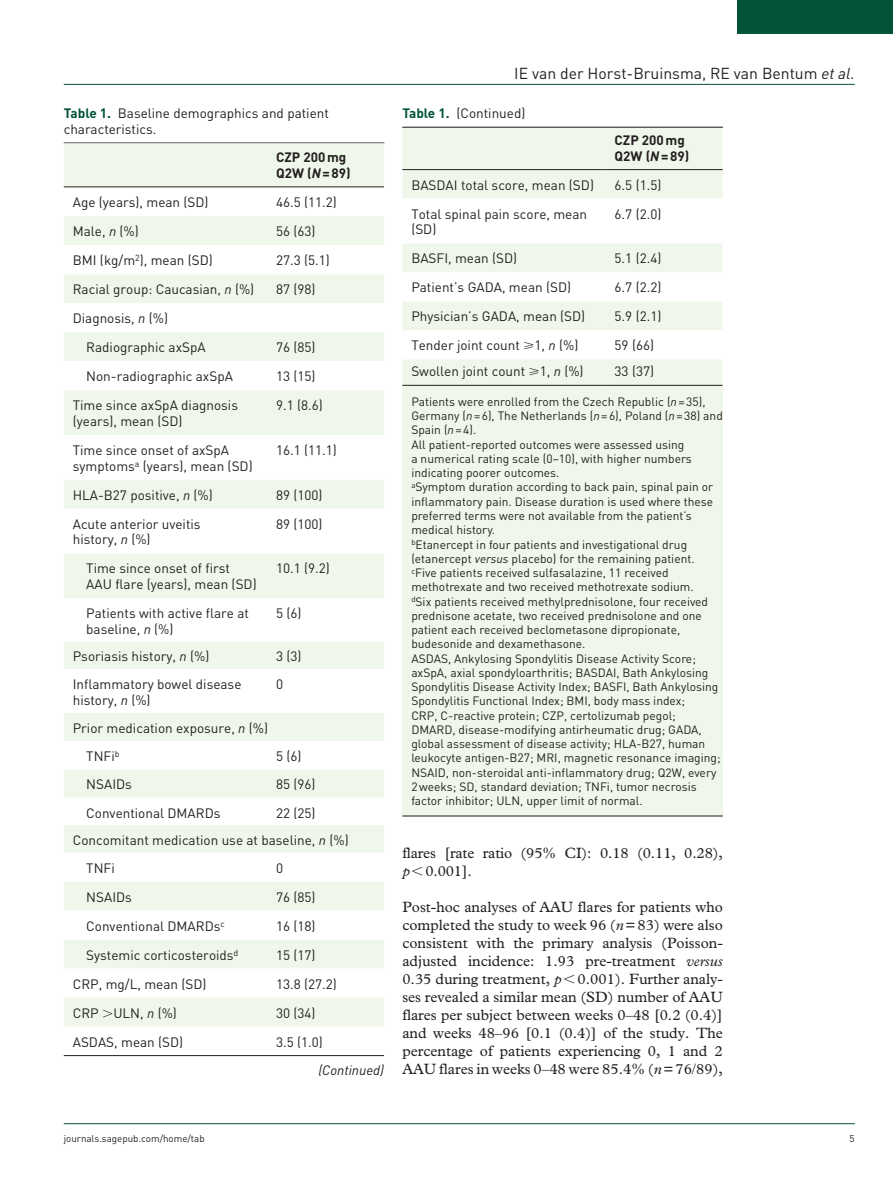
<style>
.page{position:relative;width:893px;height:1191px;background:#fff}
.page>*{position:absolute;margin:0;border:0;box-sizing:border-box;transform-origin:0 0}
.t1{font:15.75px "DIN";color:#231f20}
.t2{font:15px/18px "Plantin Std";color:#231f20}
.t3{font:13.5px/15.8px "DIN";color:#231f20}
.t4{font:700 13.5px/15.8px "DIN";color:#231f20}
.t5{font:italic 13.5px "DIN";color:#231f20}
.t6{font:12px/14.2px "DIN";color:#231f20}
.t7{font:9.75px "DIN";color:#231f20}
.s1{font-weight:700;color:#015436}
.s2{font-style:italic}
</style>
<div class="page">
<hr style="left:64px;top:84px;width:791px;height:1px;background:#015436">
<hr style="left:64px;top:1123px;width:791px;height:1px;background:#015436">
<div style="left:738px;top:0;width:155px;height:34px;background:#015436"></div>
<div style="left:402px;top:385px;width:321px;height:431px;background:#eff7ea"></div>
<div style="left:64px;top:143px;width:320px;height:43px;background:#eff7ea"></div>
<svg style="left:64px;top:187px;width:320px;height:839px"></svg>
<hr style="left:64px;top:186px;width:203px;height:1px;background:#231f20">
<hr style="left:267px;top:186px;width:117px;height:1px;background:#231f20">
<hr style="left:64px;top:1055px;width:203px;height:1px;background:#231f20">
<hr style="left:267px;top:1055px;width:117px;height:1px;background:#231f20">
<hr style="left:402px;top:815px;width:321px;height:1px;background:#231f20">
<div style="left:402px;top:126px;width:321px;height:259px;background:#eff7ea"></div>
<svg style="left:402px;top:199px;width:321px;height:160px"></svg>
<hr style="left:402px;top:169px;width:204px;height:1px;background:#231f20">
<hr style="left:606px;top:169px;width:117px;height:1px;background:#231f20">
<hr style="left:402px;top:385px;width:204px;height:1px;background:#231f20">
<hr style="left:606px;top:385px;width:117px;height:1px;background:#231f20">
<hr style="left:402px;top:127px;width:321px;height:1px;background:#231f20">
<svg style="left:103px;top:1009px;width:9px;height:8px"></svg>
<p class="t3" style="left:64px;top:105px;width:267px"><span class="s1">Table 1.</span> Baseline demographics and patient characteristics.</p>
<p class="t4" style="left:276px;top:149px;width:76px">CZP 200mg<br>Q2W (<span class="s2">N</span>=89)</p>
<p class="t3" style="left:73px;top:194px;width:137px">Age (years), mean (SD)</p>
<p class="t3" style="left:276px;top:194px;width:62px">46.5 (11.2)</p>
<p class="t3" style="left:73px;top:223px;width:68px">Male, <span class="s2">n</span> (%)</p>
<p class="t3" style="left:276px;top:223px;width:41px">56 (63)</p>
<p class="t3" style="left:73px;top:252px;width:142px">BMI (kg/m<sup>2</sup>), mean (SD)</p>
<p class="t3" style="left:276px;top:252px;width:55px">27.3 (5.1)</p>
<p class="t3" style="left:73px;top:281px;width:183px">Racial group: Caucasian, <span class="s2">n</span> (%)</p>
<p class="t3" style="left:276px;top:281px;width:41px">87 (98)</p>
<p class="t3" style="left:86px;top:303px;width:121px;line-height:29px;text-indent:-14px">Diagnosis, <span class="s2">n</span> (%)<br>Radiographic axSpA</p>
<p class="t3" style="left:276px;top:339px;width:41px">76 (85)</p>
<p class="t3" style="left:86px;top:368px;width:148px">Non-radiographic axSpA</p>
<p class="t3" style="left:276px;top:368px;width:41px">13 (15)</p>
<p class="t3" style="left:73px;top:397px;width:167px">Time since axSpA diagnosis (years), mean (SD)</p>
<p class="t3" style="left:276px;top:397px;width:48px">9.1 (8.6)</p>
<p class="t3" style="left:73px;top:442px;width:181px">Time since onset of axSpA symptoms<sup>a</sup> (years), mean (SD)</p>
<p class="t3" style="left:276px;top:442px;width:62px">16.1 (11.1)</p>
<p class="t3" style="left:73px;top:487px;width:142px">HLA-B27 positive, <span class="s2">n</span> (%)</p>
<p class="t3" style="left:276px;top:486px;width:48px">89 (100)</p>
<p class="t3" style="left:73px;top:515px;width:129px">Acute anterior uveitis history, <span class="s2">n</span> (%)</p>
<p class="t3" style="left:276px;top:515px;width:48px">89 (100)</p>
<p class="t3" style="left:86px;top:560px;width:172px">Time since onset of first<br>AAU flare (years), mean (SD)</p>
<p class="t3" style="left:276px;top:560px;width:55px">10.1 (9.2)</p>
<p class="t3" style="left:86px;top:605px;width:164px">Patients with active flare at baseline, <span class="s2">n</span> (%)</p>
<p class="t3" style="left:276px;top:605px;width:27px">5 (6)</p>
<p class="t3" style="left:73px;top:648px;width:138px">Psoriasis history, <span class="s2">n</span> (%)</p>
<p class="t3" style="left:276px;top:648px;width:27px">3 (3)</p>
<p class="t3" style="left:73px;top:676px;width:170px">Inflammatory bowel disease history, <span class="s2">n</span> (%)</p>
<p class="t3" style="left:276px;top:676px;width:9px">0</p>
<p class="t3" style="left:86px;top:713px;width:183px;line-height:28.2px;text-indent:-14px">Prior medication exposure, <span class="s2">n</span> (%)<br>TNFi<sup>b</sup></p>
<p class="t3" style="left:276px;top:748px;width:27px">5 (6)</p>
<p class="t3" style="left:86px;top:776px;width:47px">NSAIDs</p>
<p class="t3" style="left:276px;top:776px;width:41px">85 (96)</p>
<p class="t3" style="left:86px;top:804px;width:136px">Conventional DMARDs</p>
<p class="t3" style="left:276px;top:804px;width:41px">22 (25)</p>
<p class="t3" style="left:73px;top:832px;width:277px">Concomitant medication use at baseline, <span class="s2">n</span> (%)</p>
<p class="t3" style="left:86px;top:859px;width:30px">TNFi</p>
<p class="t3" style="left:276px;top:859px;width:9px">0</p>
<p class="t3" style="left:86px;top:888px;width:47px">NSAIDs</p>
<p class="t3" style="left:276px;top:888px;width:41px">76 (85)</p>
<p class="t3" style="left:86px;top:917px;width:140px">Conventional DMARDs<sup>c</sup></p>
<p class="t3" style="left:276px;top:917px;width:41px">16 (18)</p>
<p class="t3" style="left:86px;top:946px;width:154px">Systemic corticosteroids<sup>d</sup></p>
<p class="t3" style="left:276px;top:946px;width:41px">15 (17)</p>
<p class="t3" style="left:73px;top:975px;width:135px">CRP, mg/L, mean (SD)</p>
<p class="t3" style="left:276px;top:975px;width:62px">13.8 (27.2)</p>
<p class="t3" style="left:73px;top:1004px;width:106px">CRP ULN, <span class="s2">n</span> (%)</p>
<p class="t3" style="left:276px;top:1004px;width:41px">30 (34)</p>
<p class="t3" style="left:73px;top:1033px;width:112px">ASDAS, mean (SD)</p>
<p class="t3" style="left:276px;top:1033px;width:48px">3.5 (1.0)</p>
<p class="t5" style="left:318px;top:1061px;width:67px">(Continued)</p>
<h1 class="t1" style="left:514px;top:63px;width:342px">IE van der Horst-Bruinsma, RE van Bentum <span class="s2">et al.</span></h1>
<p class="t3" style="left:402px;top:105px;width:125px"><span class="s1">Table 1.</span> (Continued)</p>
<p class="t4" style="left:615px;top:131px;width:76px">CZP 200mg<br>Q2W (<span class="s2">N</span>=89)</p>
<p class="t3" style="left:411px;top:177px;width:184px">BASDAI total score, mean (SD)</p>
<p class="t3" style="left:615px;top:177px;width:48px">6.5 (1.5)</p>
<p class="t3" style="left:411px;top:206px;width:177px">Total spinal pain score, mean (SD)</p>
<p class="t3" style="left:615px;top:206px;width:48px">6.7 (2.0)</p>
<p class="t3" style="left:411px;top:250px;width:107px">BASFI, mean (SD)</p>
<p class="t3" style="left:615px;top:250px;width:48px">5.1 (2.4)</p>
<p class="t3" style="left:411px;top:279px;width:161px">Patient’s GADA, mean (SD)</p>
<p class="t3" style="left:615px;top:279px;width:48px">6.7 (2.2)</p>
<p class="t3" style="left:411px;top:308px;width:175px">Physician’s GADA, mean (SD)</p>
<p class="t3" style="left:615px;top:308px;width:48px">5.9 (2.1)</p>
<p class="t3" style="left:411px;top:337px;width:168px">Tender joint count ⩾1, <span class="s2">n</span> (%)</p>
<p class="t3" style="left:615px;top:337px;width:41px">59 (66)</p>
<p class="t3" style="left:411px;top:363px;width:174px">Swollen joint count ⩾1, <span class="s2">n</span> (%)</p>
<p class="t3" style="left:615px;top:363px;width:41px">33 (37)</p>
<p class="t6" style="left:411px;top:394px;width:313px">Patients were enrolled from the Czech Republic (<span class="s2">n</span>=35), Germany (<span class="s2">n</span>=6), The Netherlands (<span class="s2">n</span>=6), Poland (<span class="s2">n</span>=38) and Spain (<span class="s2">n</span>=4).<br>All patient-reported outcomes were assessed using<br>a numerical rating scale (0–10), with higher numbers indicating poorer outcomes.<br><sup>a</sup>Symptom duration according to back pain, spinal pain or inflammatory pain. Disease duration is used where these preferred terms were not available from the patient’s medical history.<br><sup>b</sup>Etanercept in four patients and investigational drug (etanercept <span class="s2">versus</span> placebo) for the remaining patient. <sup>c</sup>Five patients received sulfasalazine, 11 received methotrexate and two received methotrexate sodium.<br><sup>d</sup>Six patients received methylprednisolone, four received prednisone acetate, two received prednisolone and one patient each received beclometasone dipropionate, budesonide and dexamethasone.<br>ASDAS, Ankylosing Spondylitis Disease Activity Score; axSpA, axial spondyloarthritis; BASDAI, Bath Ankylosing Spondylitis Disease Activity Index; BASFI, Bath Ankylosing Spondylitis Functional Index; BMI, body mass index;<br>CRP, C-reactive protein; CZP, certolizumab pegol; DMARD, disease-modifying antirheumatic drug; GADA, global assessment of disease activity; HLA-B27, human leukocyte antigen-B27; MRI, magnetic resonance imaging; NSAID, non-steroidal anti-inflammatory drug; Q2W, every 2weeks; SD, standard deviation; TNFi, tumor necrosis factor inhibitor; ULN, upper limit of normal.</p>
<p class="t2" style="left:402px;top:844px;width:322px">flares [rate ratio (95% CI): 0.18 (0.11, 0.28), <span class="s2">p</span> 0.001].</p>
<p class="t2" style="left:402px;top:898px;width:322px;text-align:justify">Post-hoc analyses of AAU flares for patients who completed the study to week 96 (<span class="s2">n</span>=83) were also consistent with the primary analysis (Poisson&shy;adjusted incidence: 1.93 pre-treatment <span class="s2">versus </span>0.35 during treatment, <span class="s2">p</span> 0.001). Further analy&shy;ses revealed a similar mean (SD) number of AAU flares per subject between weeks 0–48 [0.2 (0.4)] and weeks 48–96 [0.1 (0.4)] of the study. The percentage of patients experiencing 0, 1 and 2<br>AAU flares in weeks 0–48 were 85.4% (<span class="s2">n</span>=76/89),</p>
<p class="t7" style="left:64px;top:1132px;width:142px">journals.sagepub.com/home/tab</p>
<p class="t7" style="left:850px;top:1132px;width:7px">5</p>
</div>
